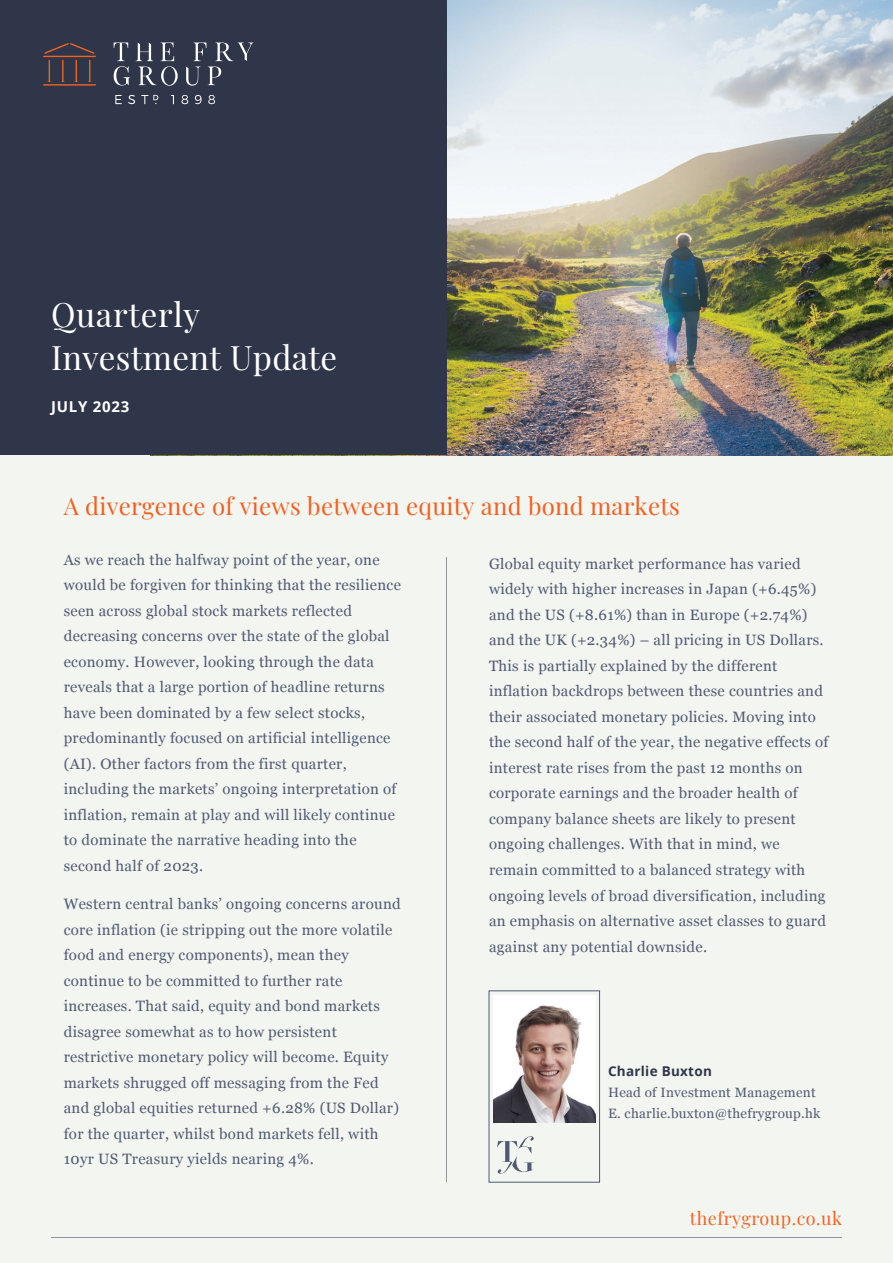
<style>
.page{position:relative;width:893px;height:1263px;background:#f3f5f0}
.page>*{position:absolute;margin:0;border:0;box-sizing:border-box;transform-origin:0 0}
.t1{font:33px/42.5px "Playfair Display";letter-spacing:.01em;color:#fff}
.t2{font:24px "Playfair Display";letter-spacing:.01em;color:#f26021}
.t3{font:18px "Playfair Display";letter-spacing:.025em;color:#f36421}
.t4{font:15px/25.5px "Georgia";letter-spacing:.02em;color:#505a71}
.t5{font:700 15px "Open Sans";letter-spacing:.05em;color:#fff}
.t6{font:13.5px/21.3px "Georgia";letter-spacing:.02em;color:#505a71}
.t7{font:700 13.5px "Open Sans";letter-spacing:.02em;color:#2f3649}
</style>
<div class="page">
<img style="left:446px;top:0;width:447px;height:455px">
<div style="left:0;top:0;width:446px;height:455px;background:#2f3649"></div>
<svg style="left:43px;top:43px;width:53px;height:43px"></svg>
<svg style="left:114px;top:42px;width:139px;height:62px"></svg>
<div style="left:489px;top:990px;width:111px;height:192px;border:1px solid #505a71"></div>
<img style="left:493px;top:995px;width:102px;height:128px">
<svg style="left:497px;top:1136px;width:37px;height:38px"></svg>
<hr style="left:446px;top:557px;width:1px;height:625px;background:#9392a4">
<hr style="left:51px;top:1237px;width:791px;height:1px;background:#9392a4">
<h1 class="t1" style="left:51px;top:292px;width:288px">Quarterly<br>Investment Update</h1>
<p class="t5" style="left:51px;top:396px;width:80px">JULY 2023</p>
<h2 class="t2" style="left:64px;top:489px;width:618px">A divergence of views between equity and bond markets</h2>
<p class="t4" style="left:64px;top:547px;width:339px">As we reach the halfway point of the year, one would be forgiven for thinking that the resilience seen across global stock markets reflected decreasing concerns over the state of the global economy. However, looking through the data reveals that a large portion of headline returns have been dominated by a few select stocks, predominantly focused on artificial intelligence (AI). Other factors from the first quarter, including the markets’ ongoing interpretation of inflation, remain at play and will likely continue to dominate the narrative heading into the second half of 2023.</p>
<p class="t4" style="left:64px;top:891px;width:338px">Western central banks’ ongoing concerns around core inflation (ie stripping out the more volatile food and energy components), mean they continue to be committed to further rate increases. That said, equity and bond markets disagree somewhat as to how persistent restrictive monetary policy will become. Equity markets shrugged off messaging from the Fed and global equities returned +6.28% (US Dollar) for the quarter, whilst bond markets fell, with 10yr US Treasury yields nearing 4%.</p>
<p class="t4" style="left:489px;top:551px;width:341px">Global equity market performance has varied widely with higher increases in Japan (+6.45%) and the US (+8.61%) than in Europe (+2.74%) and the UK (+2.34%) – all pricing in US Dollars.<br>This is partially explained by the different inflation backdrops between these countries and their associated monetary policies. Moving into the second half of the year, the negative effects of interest rate rises from the past 12 months on corporate earnings and the broader health of company balance sheets are likely to present ongoing challenges. With that in mind, we remain committed to a balanced strategy with ongoing levels of broad diversification, including an emphasis on alternative asset classes to guard against any potential downside.</p>
<p class="t7" style="left:608px;top:1061px;width:105px">Charlie Buxton</p>
<p class="t6" style="left:608px;top:1082px;width:214px">Head of Investment Management<br>E. charlie.buxton@thefrygroup.hk</p>
<p class="t3" style="left:690px;top:1205px;width:153px">thefrygroup.co.uk</p>
</div>
